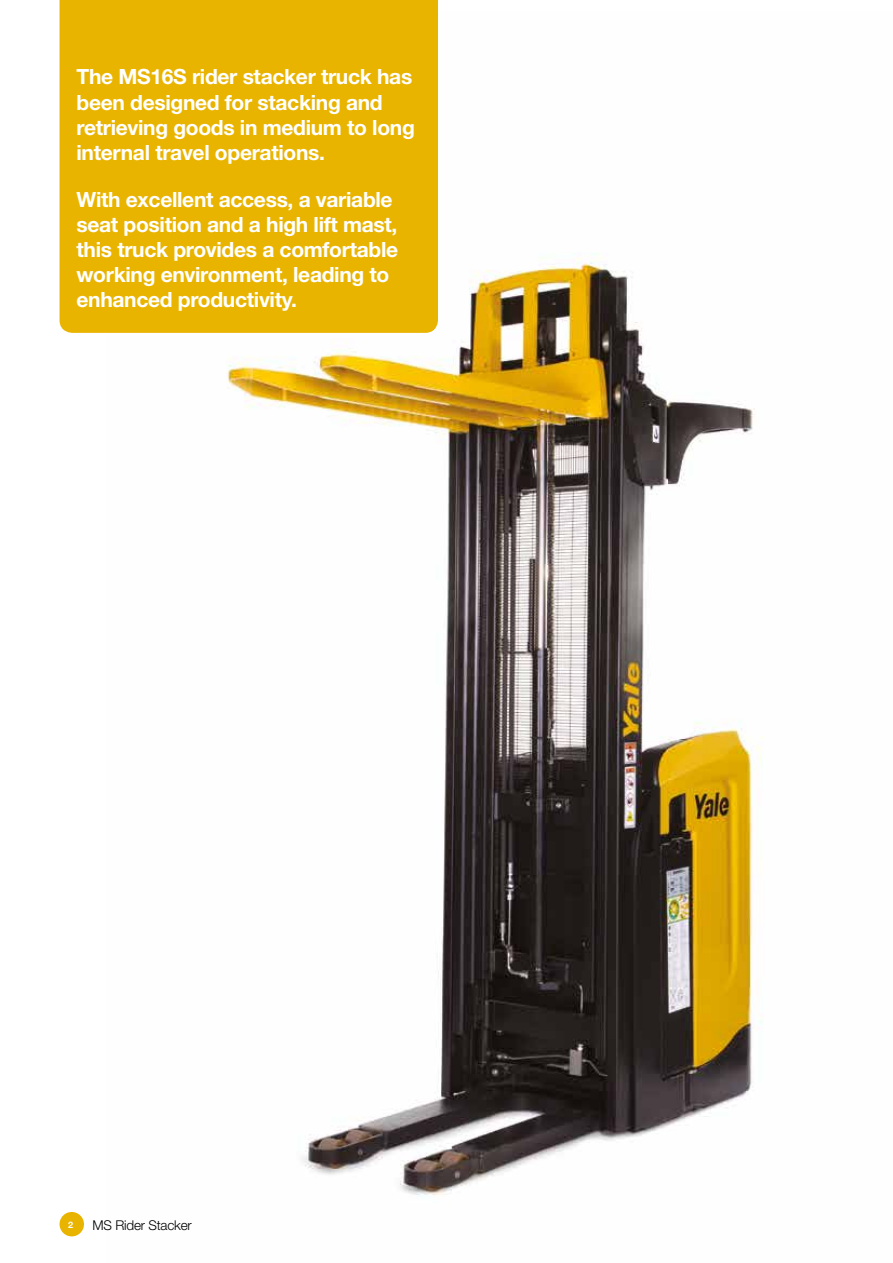
<style>
.page{position:relative;width:893px;height:1263px;background:#fff}
.page>*{position:absolute;margin:0;border:0;box-sizing:border-box;transform-origin:0 0}
.t1{font:700 21px/25.2px "Helvetica Neue";letter-spacing:-.015em;color:#fff}
.t2{font:300 13.5px "Helvetica Neue";letter-spacing:-.015em;color:#000}
.t3{font:700 9px "Helvetica Neue";color:#fff}
</style>
<div class="page">
<img style="left:227px;top:253px;width:536px;height:942px">
<div style="left:60px;top:1212px;width:24px;height:24px;background:#e9b400;border-radius:50%"></div>
<div style="left:60px;top:0;width:378px;height:333px;background:#e9b400"></div>
<p class="t1" style="left:77px;top:64px;width:340px">The MS16S rider stacker truck has been designed for stacking and retrieving goods in medium to long internal travel operations.</p>
<p class="t1" style="left:77px;top:186px;width:323px">With excellent access, a variable seat position and a high lift mast, this truck provides a comfortable working environment, leading to enhanced productivity.</p>
<p class="t3" style="left:68px;top:1219px;width:7px">2</p>
<p class="t2" style="left:92px;top:1216px;width:101px">MS Rider Stacker</p>
</div>
